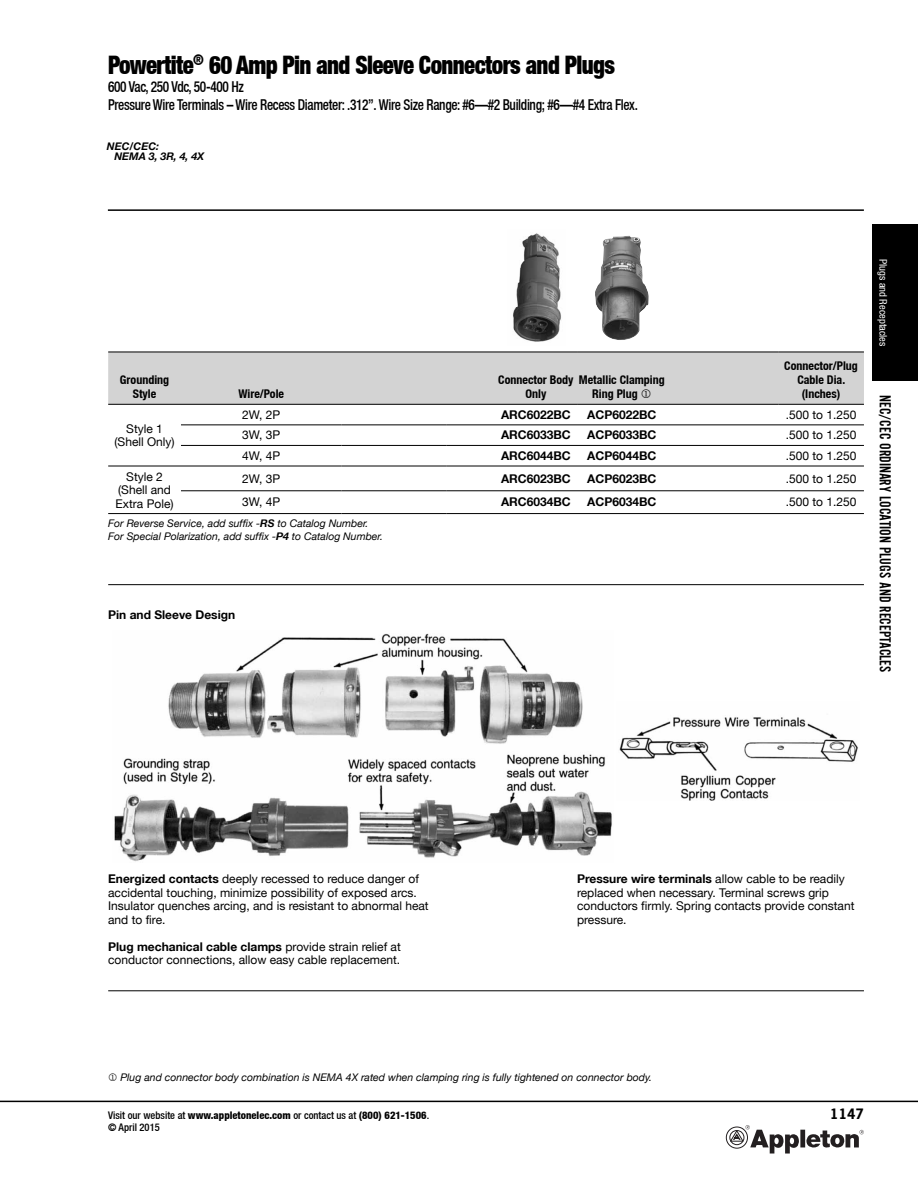
<style>
.page{position:relative;width:918px;height:1188px;background:#fff}
.page>*{position:absolute;margin:0;border:0;box-sizing:border-box;transform-origin:0 0}
.t1{font:900 condensed 25.5px "Helvetica Neue LT";letter-spacing:-.025em;color:#000;scale:.9 1}
.t2{font:16.5px "Alternate Gothic EF No Two";color:#000}
.t3{font:500 condensed 15px/18px "Helvetica Neue LT";letter-spacing:-.025em;color:#000;scale:.89 1}
.t4{font:700 13.5px "News Gothic Std";color:#000}
.t5{font:12px/13.5px "Helvetica Neue LT";color:#000}
.t6{font:700 12px "Helvetica Neue LT";color:#000}
.t7{font:700 condensed 12px/14.4px "Helvetica Neue LT";color:#000;text-align:center}
.t8{font:italic 10.5px/12.6px "Helvetica Neue LT";color:#000}
.t9{font:500 condensed 10.5px/12.6px "Helvetica Neue LT";color:#000}
.t10{font:italic 700 10.5px/10.5px "Helvetica Neue LT";color:#000}
.t11{font:condensed 10.5px "Helvetica Neue LT";color:#fff}
.s1{font-weight:700}
.s2{font-weight:800}
</style>
<div class="page">
<hr style="left:108px;top:209px;width:756px;height:2px;background:#000">
<div style="left:873px;top:224px;width:45px;height:157px;background:#000"></div>
<hr style="left:0;top:1101px;width:918px;height:1px;background:#000">
<div style="left:800px;top:1130px;width:5px;height:17px;background:#231f20"></div>
<svg style="left:806px;top:1130px;width:58px;height:18px"></svg>
<div style="left:726px;top:1127px;width:22px;height:22px;border:1px solid #231f20;border-radius:50%"></div>
<svg style="left:729px;top:1125px;width:70px;height:29px"></svg>
<hr style="left:342px;top:513px;width:104px;height:1px;background:#000">
<hr style="left:181px;top:513px;width:161px;height:1px;background:#000">
<hr style="left:108px;top:513px;width:73px;height:1px;background:#000">
<hr style="left:446px;top:513px;width:418px;height:1px;background:#000">
<hr style="left:577px;top:404px;width:201px;height:1px;background:#000">
<hr style="left:108px;top:466px;width:234px;height:1px;background:#000">
<hr style="left:446px;top:466px;width:418px;height:1px;background:#000">
<hr style="left:181px;top:491px;width:161px;height:1px;background:#000">
<hr style="left:446px;top:491px;width:418px;height:1px;background:#000">
<hr style="left:181px;top:425px;width:161px;height:1px;background:#000">
<hr style="left:181px;top:445px;width:161px;height:1px;background:#000">
<hr style="left:446px;top:425px;width:418px;height:1px;background:#000">
<hr style="left:446px;top:445px;width:418px;height:1px;background:#000">
<hr style="left:342px;top:425px;width:104px;height:1px;background:#000">
<hr style="left:342px;top:445px;width:104px;height:1px;background:#000">
<hr style="left:342px;top:466px;width:104px;height:1px;background:#000">
<hr style="left:342px;top:491px;width:104px;height:1px;background:#000">
<hr style="left:108px;top:404px;width:469px;height:1px;background:#000">
<hr style="left:778px;top:404px;width:86px;height:1px;background:#000">
<hr style="left:108px;top:584px;width:756px;height:1px;background:#000">
<hr style="left:108px;top:990px;width:756px;height:1px;background:#000">
<img style="left:513px;top:233px;width:48px;height:109px">
<img style="left:595px;top:236px;width:54px;height:104px">
<img style="left:114px;top:633px;width:498px;height:229px">
<img style="left:619px;top:717px;width:239px;height:84px">
<div style="left:108px;top:352px;width:756px;height:52px;background:#d3d3d3"></div>
<h1 class="t1" style="left:108px;top:49px;width:565px">Powertite<sup>®</sup> 60 Amp Pin and Sleeve Connectors and Plugs</h1>
<p class="t3" style="left:108px;top:77px;width:597px">600 Vac, 250 Vdc, 50-400 Hz<br>Pressure Wire Terminals – Wire Recess Diameter: .312”. Wire Size Range: #6—#2 Building; #6—#4 Extra Flex.</p>
<p class="t10" style="left:114px;top:142px;width:91px;text-indent:-8px">NEC/CEC:<br>NEMA 3, 3R, 4, 4X</p>
<p class="t7" style="left:120px;top:372px;width:51px">Grounding<br>Style</p>
<p class="t5" style="left:114px;top:422px;width:62px;text-align:center">Style 1 (Shell Only)</p>
<p class="t7" style="left:238px;top:387px;width:47px">Wire/Pole</p>
<p class="t7" style="left:525px;top:372px;width:141px;text-align:left;text-indent:-27px">Connector Body Metallic Clamping<br>Only</p>
<p class="t7" style="left:592px;top:387px;width:47px">Ring Plug</p>
<p class="t7" style="left:784px;top:358px;width:75px">Connector/Plug<br>Cable Dia. (Inches)</p>
<p class="t5" style="left:242px;top:409px;width:40px">2W, 2P</p>
<p class="t6" style="left:501px;top:410px;width:71px">ARC6022BC</p>
<p class="t6" style="left:587px;top:410px;width:71px">ACP6022BC</p>
<p class="t5" style="left:786px;top:409px;width:72px">.500 to 1.250</p>
<p class="t5" style="left:242px;top:429px;width:40px">3W, 3P</p>
<p class="t6" style="left:501px;top:431px;width:71px">ARC6033BC</p>
<p class="t6" style="left:587px;top:431px;width:71px">ACP6033BC</p>
<p class="t5" style="left:786px;top:429px;width:72px">.500 to 1.250</p>
<p class="t5" style="left:242px;top:450px;width:40px">4W, 4P</p>
<p class="t6" style="left:501px;top:451px;width:71px">ARC6044BC</p>
<p class="t6" style="left:587px;top:451px;width:71px">ACP6044BC</p>
<p class="t5" style="left:786px;top:450px;width:72px">.500 to 1.250</p>
<p class="t5" style="left:116px;top:470px;width:59px;text-align:center">Style 2 (Shell and<br>Extra Pole)</p>
<p class="t5" style="left:242px;top:472px;width:40px">2W, 3P</p>
<p class="t6" style="left:501px;top:474px;width:71px">ARC6023BC</p>
<p class="t6" style="left:587px;top:474px;width:71px">ACP6023BC</p>
<p class="t5" style="left:786px;top:472px;width:72px">.500 to 1.250</p>
<p class="t5" style="left:242px;top:496px;width:40px">3W, 4P</p>
<p class="t6" style="left:501px;top:498px;width:71px">ARC6034BC</p>
<p class="t6" style="left:587px;top:498px;width:71px">ACP6034BC</p>
<p class="t5" style="left:786px;top:496px;width:72px">.500 to 1.250</p>
<p class="t8" style="left:108px;top:518px;width:276px">For Reverse Service, add suffix -<span class="s1">RS</span> to Catalog Number.<br>For Special Polarization, add suffix -<span class="s1">P4</span> to Catalog Number.</p>
<p class="t6" style="left:108px;top:610px;width:129px">Pin and Sleeve Design</p>
<p class="t11" style="left:889px;top:259px;width:89px;rotate:90deg">Plugs and Receptacles</p>
<h2 class="t2" style="left:894px;top:395px;width:279px;rotate:90deg">NEC/CEC ORDINARY LOCATION PLUGS AND RECEPTACLES</h2>
<p class="t5" style="left:108px;top:873px;width:322px"><span class="s1">Energized contacts</span> deeply recessed to reduce danger of accidental touching, minimize possibility of exposed arcs.<br>Insulator quenches arcing, and is resistant to abnormal heat and to fire.</p>
<p class="t5" style="left:108px;top:940px;width:294px"><span class="s1">Plug mechanical cable clamps</span> provide strain relief at conductor connections, allow easy cable replacement.</p>
<p class="t5" style="left:577px;top:873px;width:279px"><span class="s1">Pressure wire terminals</span> allow cable to be readily replaced when necessary. Terminal screws grip conductors firmly. Spring contacts provide constant pressure.</p>
<p class="t8" style="left:120px;top:1072px;width:533px">Plug and connector body combination is NEMA 4X rated when clamping ring is fully tightened on connector body.</p>
<p class="t9" style="left:108px;top:1109px;width:323px">Visit our website at <span class="s2">www.appletonelec.com</span> or contact us at <span class="s2">(800) 621-1506</span>. © April 2015</p>
<p class="t4" style="left:830px;top:1109px;width:35px">1147</p>
</div>
